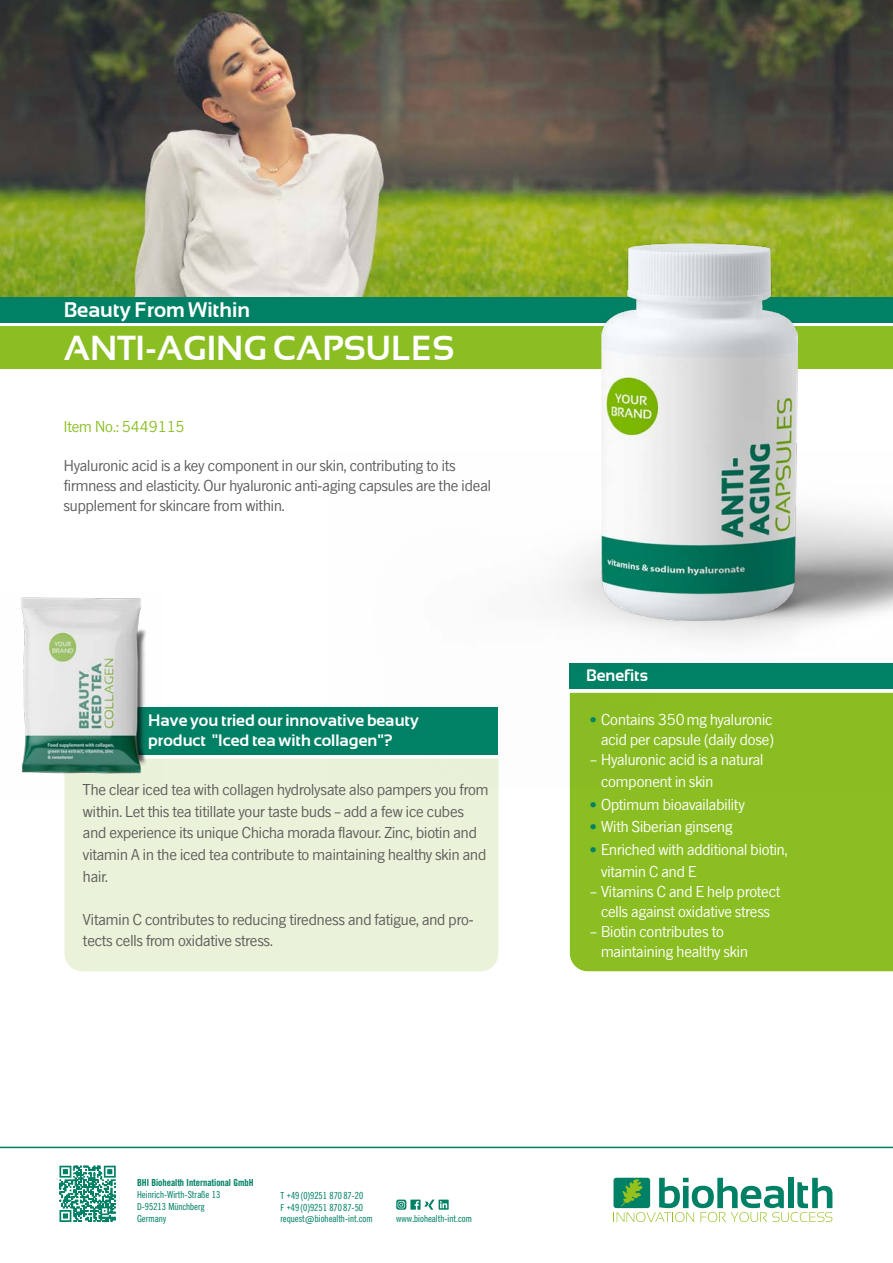
<style>
.page{position:relative;width:893px;height:1263px;background:#fff}
.page>*{position:absolute;margin:0;border:0;box-sizing:border-box;transform-origin:0 0}
.t1{font:700 34.5px "Sansation";color:#fff}
.t2{font:700 21px "Sansation";color:#fff}
.t3{font:16.5px/21.6px "News Gothic SB";color:#5c5c5b}
.t4{font:16.5px/19.8px "News Gothic SB";color:#fff}
.t5{font:700 16.5px/19.8px "Sansation";color:#fff}
.t6{font:16.5px "News Gothic SB";color:#8bbe23}
.t7{font:10.5px/12px "News Gothic SB Con";color:#008165}
.t8{font:10.5px "News Gothic SB Bold Con";color:#008165}
.s1{font-size:15.75px;color:#008165}
</style>
<div class="page">
<img style="left:0;top:0;width:893px;height:298px">
<hr style="left:0;top:1147px;width:893px;height:1px;background:#008165">
<div style="left:570px;top:788px;width:323px;height:183px;background:#8bbe23"></div>
<div style="left:0;top:298px;width:893px;height:25px;background:#008165"></div>
<div style="left:0;top:326px;width:893px;height:43px;background:#8bbe23"></div>
<img style="left:326px;top:509px;width:567px;height:279px">
<img style="left:601px;top:244px;width:196px;height:376px">
<div style="left:64px;top:759px;width:434px;height:212px;background:#ebf2da"></div>
<div style="left:64px;top:707px;width:434px;height:47px;background:#008165"></div>
<svg style="left:60px;top:1166px;width:56px;height:56px"></svg>
<svg style="left:613px;top:1178px;width:219px;height:44px"></svg>
<svg style="left:396px;top:1199px;width:53px;height:11px"></svg>
<img style="left:21px;top:597px;width:141px;height:200px">
<p class="t2" style="left:64px;top:298px;width:188px">Beauty From Within</p>
<h1 class="t1" style="left:64px;top:329px;width:392px">ANTI-AGING CAPSULES</h1>
<p class="t6" style="left:64px;top:417px;width:122px">Item No.: 5449115</p>
<p class="t3" style="left:64px;top:456px;width:429px;line-height:19.8px">Hyaluronic acid is a key component in our skin, contributing to its firmness and elasticity. Our hyaluronic anti-aging capsules are the ideal supplement for skincare from within.</p>
<p class="t5" style="left:148px;top:710px;width:272px">Have you tried our innovative beauty product "Iced tea with collagen"?</p>
<p class="t3" style="left:83px;top:779px;width:407px">The clear iced tea with collagen hydrolysate also pampers you from within. Let this tea titillate your taste buds – add a few ice cubes and experience its unique Chicha morada flavour. Zinc, biotin and vitamin A in the iced tea contribute to maintaining healthy skin and hair.</p>
<p class="t3" style="left:83px;top:908px;width:392px">Vitamin C contributes to reducing tiredness and fatigue, and pro&shy;tects cells from oxidative stress.</p>
<p class="t8" style="left:137px;top:1176px;width:118px">BHI Biohealth International GmbH</p>
<p class="t7" style="left:137px;top:1188px;width:85px">Heinrich-Wirth-Straße 13<br>D-95213 Münchberg<br>Germany</p>
<p class="t7" style="left:280px;top:1189px;width:94px;line-height:11.6px">T +49(0)9251 87087-20<br>F +49(0)9251 87087-50 request@biohealth-int.com</p>
<p class="t7" style="left:396px;top:1212px;width:77px">www.biohealth-int.com</p>
<p class="t5" style="left:586px;top:665px;width:63px">Benefits</p>
<p class="t4" style="left:590px;top:710px;width:185px;text-align:right"><span class="s1">•</span> Contains 350mg hyaluronic acid per capsule (daily dose)</p>
<p class="t4" style="left:601px;top:748px;width:164px;line-height:22.5px;text-indent:-11px">– Hyaluronic acid is a natural component in skin</p>
<p class="t4" style="left:590px;top:794px;width:156px"><span class="s1">•</span> Optimum bioavailability</p>
<p class="t4" style="left:590px;top:817px;width:144px"><span class="s1">•</span> With Siberian ginseng</p>
<p class="t4" style="left:601px;top:838px;width:188px;line-height:22.5px;text-indent:-11px"><span class="s1">•</span> Enriched with additional biotin, vitamin C and E</p>
<p class="t4" style="left:590px;top:882px;width:191px;text-align:center">– Vitamins C and E help protect cells against oxidative stress</p>
<p class="t4" style="left:601px;top:921px;width:148px;text-indent:-11px">– Biotin contributes to maintaining healthy skin</p>
</div>
